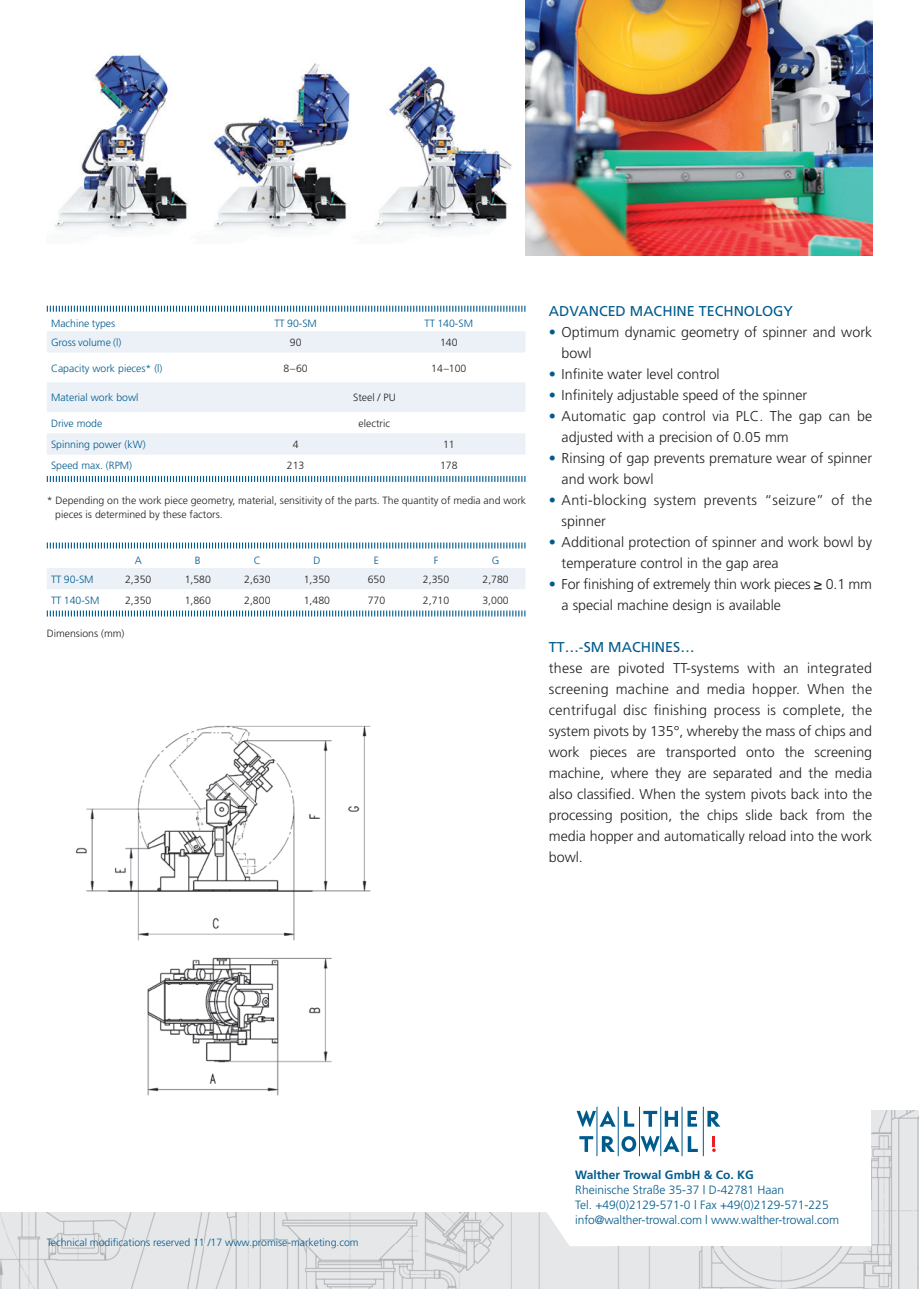
<style>
.page{position:relative;width:919px;height:1289px;background:#fff}
.page>*{position:absolute;margin:0;border:0;box-sizing:border-box;transform-origin:0 0}
.t1{font:300 14.25px/21px "Frutiger";color:#231f20}
.t2{font:300 14.25px/21px "Frutiger";letter-spacing:.02em;color:#231f20}
.t3{font:14.25px "Frutiger";color:#005b8d}
.t4{font:300 12px/15px "Frutiger";color:#005b8d}
.t5{font:700 12px "Frutiger";color:#005b8d}
.t6{font:300 10.5px/13.5px "Frutiger";color:#231f20}
.t7{font:300 10.5px "Frutiger";color:#005b8d}
.s1{color:#005b8d}
.s2{font-family:"Univers LT";font-weight:400}
</style>
<div class="page">
<img style="left:871px;top:1110px;width:47px;height:89px">
<img style="left:0;top:1212px;width:568px;height:32px">
<img style="left:868px;top:1199px;width:50px;height:89px">
<img style="left:0;top:1244px;width:612px;height:44px">
<img style="left:612px;top:1246px;width:256px;height:42px">
<img style="left:54px;top:54px;width:458px;height:179px">
<img style="left:525px;top:0;width:347px;height:255px">
<img style="left:76px;top:725px;width:295px;height:371px">
<svg style="left:47px;top:305px;width:478px;height:171px"></svg>
<svg style="left:47px;top:331px;width:478px;height:81px"></svg>
<div style="left:47px;top:433px;width:478px;height:21px;background:#ebf1f7"></div>
<svg style="left:47px;top:306px;width:478px;height:6px"></svg>
<svg style="left:47px;top:476px;width:478px;height:6px"></svg>
<svg style="left:47px;top:542px;width:478px;height:75px"></svg>
<svg style="left:712px;top:1136px;width:3px;height:15px"></svg>
<svg style="left:624px;top:1110px;width:10px;height:16px"></svg>
<svg style="left:643px;top:1110px;width:14px;height:16px"></svg>
<svg style="left:664px;top:1110px;width:14px;height:16px"></svg>
<svg style="left:687px;top:1110px;width:10px;height:16px"></svg>
<svg style="left:576px;top:1110px;width:39px;height:16px"></svg>
<svg style="left:579px;top:1136px;width:14px;height:15px"></svg>
<svg style="left:707px;top:1110px;width:13px;height:16px"></svg>
<svg style="left:601px;top:1136px;width:13px;height:15px"></svg>
<svg style="left:621px;top:1135px;width:58px;height:16px"></svg>
<svg style="left:687px;top:1136px;width:10px;height:15px"></svg>
<hr style="left:596px;top:1106px;width:1px;height:50px;background:#005b8d">
<hr style="left:618px;top:1106px;width:1px;height:50px;background:#005b8d">
<hr style="left:639px;top:1106px;width:1px;height:50px;background:#005b8d">
<hr style="left:660px;top:1106px;width:1px;height:50px;background:#005b8d">
<hr style="left:681px;top:1106px;width:1px;height:50px;background:#005b8d">
<hr style="left:703px;top:1106px;width:1px;height:50px;background:#005b8d">
<p class="t7" style="left:51px;top:317px;width:66px">Machine types</p>
<p class="t7" style="left:274px;top:317px;width:44px">TT 90-SM</p>
<p class="t7" style="left:424px;top:317px;width:50px">TT 140-SM</p>
<p class="t7" style="left:51px;top:336px;width:72px">Gross volume (l)</p>
<p class="t6" style="left:290px;top:335px;width:13px">90</p>
<p class="t6" style="left:440px;top:335px;width:19px">140</p>
<p class="t7" style="left:51px;top:362px;width:113px">Capacity work pieces* (l)</p>
<p class="t6" style="left:283px;top:361px;width:26px">8–60</p>
<p class="t6" style="left:431px;top:361px;width:37px">14–100</p>
<p class="t7" style="left:51px;top:392px;width:89px">Material work bowl</p>
<p class="t6" style="left:353px;top:391px;width:44px">Steel / PU</p>
<p class="t7" style="left:51px;top:417px;width:53px">Drive mode</p>
<p class="t6" style="left:358px;top:416px;width:33px">electric</p>
<p class="t7" style="left:51px;top:438px;width:96px">Spinning power (kW)</p>
<p class="t6" style="left:293px;top:437px;width:7px">4</p>
<p class="t6" style="left:443px;top:437px;width:13px">11</p>
<p class="t7" style="left:51px;top:460px;width:83px">Speed max. (RPM)</p>
<p class="t6" style="left:287px;top:459px;width:19px">213</p>
<p class="t6" style="left:440px;top:459px;width:19px">178</p>
<p class="t6" style="left:55px;top:493px;width:472px;text-indent:-9px">* Depending on the work piece geometry, material, sensitivity of the parts. The quantity of media and work pieces is determined by these factors.</p>
<p class="t7" style="left:135px;top:554px;width:9px">A</p>
<p class="t7" style="left:195px;top:554px;width:7px">B</p>
<p class="t7" style="left:254px;top:554px;width:9px">C</p>
<p class="t7" style="left:313px;top:554px;width:9px">D</p>
<p class="t7" style="left:374px;top:554px;width:7px">E</p>
<p class="t7" style="left:433px;top:554px;width:6px">F</p>
<p class="t7" style="left:492px;top:554px;width:9px">G</p>
<p class="t7" style="left:51px;top:573px;width:44px">TT 90-SM</p>
<p class="t6" style="left:125px;top:572px;width:28px">2,350</p>
<p class="t6" style="left:185px;top:572px;width:28px">1,580</p>
<p class="t6" style="left:244px;top:572px;width:28px">2,630</p>
<p class="t6" style="left:304px;top:572px;width:28px">1,350</p>
<p class="t6" style="left:368px;top:572px;width:19px">650</p>
<p class="t6" style="left:423px;top:572px;width:28px">2,350</p>
<p class="t6" style="left:482px;top:572px;width:28px">2,780</p>
<p class="t7" style="left:51px;top:594px;width:50px">TT 140-SM</p>
<p class="t6" style="left:125px;top:593px;width:28px">2,350</p>
<p class="t6" style="left:185px;top:593px;width:28px">1,860</p>
<p class="t6" style="left:244px;top:593px;width:28px">2,800</p>
<p class="t6" style="left:304px;top:593px;width:28px">1,480</p>
<p class="t6" style="left:368px;top:593px;width:19px">770</p>
<p class="t6" style="left:423px;top:593px;width:28px">2,710</p>
<p class="t6" style="left:482px;top:593px;width:28px">3,000</p>
<p class="t6" style="left:47px;top:627px;width:79px">Dimensions (mm)</p>
<p class="t3" style="left:549px;top:302px;width:246px">ADVANCED MACHINE TECHNOLOGY</p>
<p class="t1" style="left:561px;top:321px;width:312px;text-indent:-13px"><span class="s1">•</span> Optimum dynamic geometry of spinner and work bowl</p>
<p class="t1" style="left:549px;top:363px;width:172px"><span class="s1">•</span> Infinite water level control</p>
<p class="t1" style="left:549px;top:384px;width:260px"><span class="s1">•</span> Infinitely adjustable speed of the spinner</p>
<p class="t1" style="left:561px;top:405px;width:312px;text-indent:-13px"><span class="s1">•</span> Automatic gap control via PLC. The gap can be adjusted with a precision of 0.05 mm</p>
<p class="t1" style="left:561px;top:447px;width:312px;text-indent:-13px"><span class="s1">•</span> Rinsing of gap prevents premature wear of spinner and work bowl</p>
<p class="t2" style="left:561px;top:489px;width:312px;text-indent:-13px"><span class="s1">•</span> Anti-blocking system prevents “seizure” of the spinner</p>
<p class="t1" style="left:561px;top:531px;width:312px;text-indent:-13px"><span class="s1">•</span> Additional protection of spinner and work bowl by temperature control in the gap area</p>
<p class="t1" style="left:561px;top:573px;width:312px;text-indent:-13px"><span class="s1">•</span> For finishing of extremely thin work pieces <span class="s2">≥</span> 0.1 mm a special machine design is available</p>
<p class="t3" style="left:549px;top:639px;width:147px">TT…-SM MACHINES…</p>
<p class="t1" style="left:549px;top:657px;width:325px;text-align:justify">these are pivoted TT-systems with an integrated screening machine and media hopper. When the centrifugal disc finishing process is complete, the system pivots by 135°, whereby the mass of chips and work pieces are transported onto the screening machine, where they are separated and the media also classified. When the system pivots back into the processing position, the chips slide back from the media hopper and automatically reload into the work bowl.</p>
<p class="t7" style="left:47px;top:1236px;width:313px">Technical modifications reserved 11 /17 www.promise-marketing.com</p>
<p class="t5" style="left:575px;top:1168px;width:180px">Walther Trowal GmbH &amp; Co. KG</p>
<p class="t4" style="left:575px;top:1182px;width:265px">Rheinische Straße 35-37 | D-42781 Haan<br>Tel. +49(0)2129-571-0 | Fax +49(0)2129-571-225 info@walther-trowal.com | www.walther-trowal.com</p>
</div>
